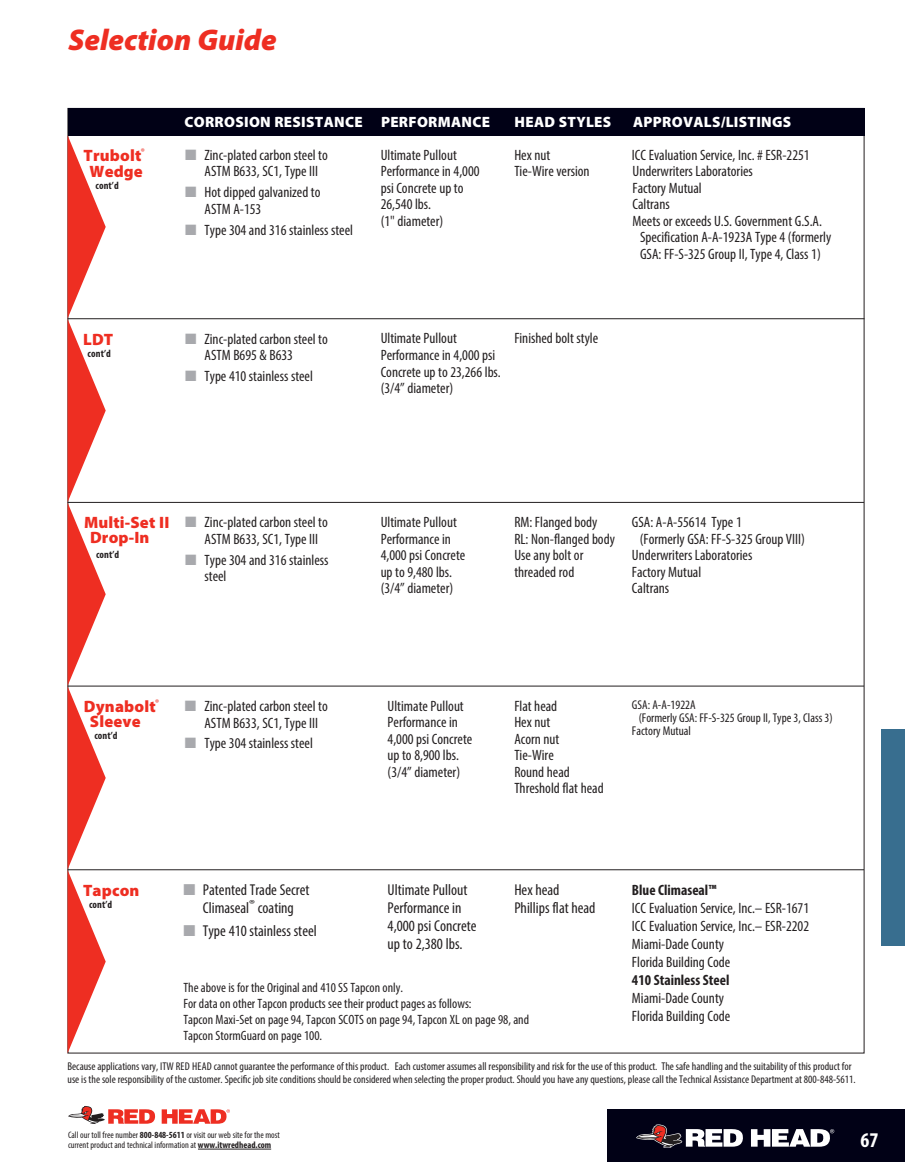
<style>
.page{position:relative;width:905px;height:1175px;background:#fff}
.page>*{position:absolute;margin:0;border:0;box-sizing:border-box;transform-origin:0 0}
.t1{font:italic 900 30px "Myriad Pro";color:#ee2e22}
.t2{font:700 condensed 21px "Myriad Pro";color:#fff}
.Charts{font:900 16.5px/15px "Myriad Pro";letter-spacing:.01em;color:#ee2e22}
.Charts-2{font:condensed 15.75px/18px "Myriad Pro";color:#231f20}
.Charts-3{font:condensed 15px/16.5px "Myriad Pro";color:#231f20}
.Approvals{font:condensed 15px/16.5px "Myriad Pro";color:#231f20}
.approval_listings{font:condensed 15px "Myriad Pro";color:#231f20}
.Chart_head{font:900 15px "Myriad Pro";letter-spacing:.02em;color:#fff}
.approval_listings-2{font:700 condensed 15px "Myriad Pro";color:#231f20}
.t3{font:condensed 13.5px/16.2px "Myriad Pro";color:#231f20}
.Approvals-2{font:condensed 12.75px "Myriad Pro";color:#231f20}
.approval_listings-3{font:condensed 12.75px "Myriad Pro";color:#231f20}
.t4{font:condensed 11.25px/13.5px "Myriad Pro";color:#231f20}
.Charts-4{font:700 condensed 10.5px "Myriad Pro";letter-spacing:.01em;color:#231f20}
.t5{font:condensed 9.3px/10.5px "Myriad Pro";color:#231f20}
.s1{color:#a8a9ad}
.s2{font-weight:700}
</style>
<div class="page">
<div style="left:881px;top:729px;width:23px;height:216px;background:#386e8f"></div>
<div style="left:607px;top:1109px;width:297px;height:52px;background:#010116"></div>
<svg style="left:751px;top:1129px;width:83px;height:17px"></svg>
<svg style="left:636px;top:1124px;width:107px;height:23px"></svg>
<hr style="left:198px;top:1148px;width:73px;height:1px;background:#231f20">
<svg style="left:162px;top:1109px;width:68px;height:14px"></svg>
<svg style="left:68px;top:1106px;width:87px;height:18px"></svg>
<div style="left:68px;top:108px;width:796px;height:27px;background:#010116"></div>
<hr style="left:68px;top:318px;width:796px;height:1px;background:#231f20">
<hr style="left:68px;top:502px;width:796px;height:1px;background:#231f20">
<hr style="left:68px;top:686px;width:796px;height:1px;background:#231f20">
<hr style="left:68px;top:869px;width:796px;height:1px;background:#231f20">
<svg style="left:68px;top:135px;width:38px;height:918px"></svg>
<p class="t1" style="left:68px;top:19px;width:210px">Selection Guide</p>
<p class="Charts" style="left:84px;top:146px;width:63px;line-height:16.5px;text-align:center">Trubolt<sup>®<br></sup>Wedge</p>
<p class="Charts-4" style="left:96px;top:179px;width:25px">cont’d</p>
<p class="Charts" style="left:83px;top:331px;width:32px">LDT</p>
<p class="Charts-4" style="left:88px;top:346px;width:25px">cont’d</p>
<p class="Chart_head" style="left:184px;top:112px;width:307px">CORROSION RESISTANCE PERFORMANCE</p>
<p class="Chart_head" style="left:514px;top:112px;width:98px">HEAD STYLES</p>
<p class="Chart_head" style="left:633px;top:112px;width:160px">APPROVALS/LISTINGS</p>
<p class="Charts-3" style="left:204px;top:147px;width:125px;text-indent:-19px"><span class="s1">■</span> Zinc-plated carbon steel to<br>ASTM B633, SC1, Type III</p>
<p class="Charts-3" style="left:204px;top:184px;width:117px;text-indent:-19px"><span class="s1">■</span> Hot dipped galvanized to<br>ASTM A-153</p>
<p class="Charts-3" style="left:185px;top:221px;width:169px"><span class="s1">■</span> Type 304 and 316 stainless steel</p>
<p class="Charts-3" style="left:204px;top:330px;width:125px;text-indent:-19px"><span class="s1">■</span> Zinc-plated carbon steel to<br>ASTM B695 &amp; B633</p>
<p class="Charts-3" style="left:185px;top:367px;width:129px"><span class="s1">■</span> Type 410 stainless steel</p>
<p class="Charts-3" style="left:380px;top:146px;width:100px">Ultimate Pullout<br>Performance in 4,000 psi Concrete up to<br>26,540 lbs.<br>(1" diameter)</p>
<p class="Charts-3" style="left:514px;top:146px;width:77px">Hex nut<br>Tie-Wire version</p>
<p class="Approvals" style="left:632px;top:146px;width:179px">ICC Evaluation Service, Inc. # ESR-2251</p>
<p class="Approvals" style="left:632px;top:163px;width:122px">Underwriters Laboratories</p>
<p class="Approvals" style="left:632px;top:179px;width:71px">Factory Mutual</p>
<p class="Approvals" style="left:632px;top:196px;width:39px">Caltrans</p>
<p class="Approvals" style="left:640px;top:212px;width:193px;text-indent:-8px">Meets or exceeds U.S. Government G.S.A.<br>Specification A-A-1923A Type 4 (formerly<br>GSA: FF-S-325 Group II, Type 4, Class 1)</p>
<p class="Charts-3" style="left:380px;top:330px;width:122px">Ultimate Pullout<br>Performance in 4,000 psi<br>Concrete up to 23,266 lbs. (3/4” diameter)</p>
<p class="Charts-3" style="left:514px;top:330px;width:85px">Finished bolt style</p>
<p class="Charts" style="left:90px;top:514px;width:81px;text-indent:-6px">Multi-Set II<br>Drop-In</p>
<p class="Charts-4" style="left:96px;top:548px;width:25px">cont’d</p>
<p class="Charts-3" style="left:204px;top:514px;width:125px;text-indent:-19px"><span class="s1">■</span> Zinc-plated carbon steel to<br>ASTM B633, SC1, Type III</p>
<p class="Charts-3" style="left:204px;top:551px;width:125px;text-indent:-19px"><span class="s1">■</span> Type 304 and 316 stainless steel</p>
<p class="Charts-3" style="left:380px;top:514px;width:86px">Ultimate Pullout<br>Performance in<br>4,000 psi Concrete up to 9,480 lbs. (3/4” diameter)</p>
<p class="Charts-3" style="left:514px;top:514px;width:85px">RM: Flanged body</p>
<p class="Charts-3" style="left:514px;top:530px;width:102px">RL: Non-flanged body</p>
<p class="Charts-3" style="left:514px;top:547px;width:71px">Use any bolt or threaded rod</p>
<p class="approval_listings" style="left:632px;top:513px;width:111px">GSA: A-A-55614 Type 1</p>
<p class="Approvals" style="left:639px;top:530px;width:167px">(Formerly GSA: FF-S-325 Group VIII)</p>
<p class="approval_listings" style="left:632px;top:546px;width:122px">Underwriters Laboratories</p>
<p class="approval_listings" style="left:632px;top:562px;width:71px">Factory Mutual</p>
<p class="approval_listings" style="left:632px;top:579px;width:39px">Caltrans</p>
<p class="Charts" style="left:90px;top:698px;width:71px;text-indent:-6px">Dynabolt<sup>®<br></sup>Sleeve</p>
<p class="Charts-4" style="left:94px;top:729px;width:25px">cont’d</p>
<p class="Charts-3" style="left:204px;top:697px;width:125px;text-indent:-19px"><span class="s1">■</span> Zinc-plated carbon steel to<br>ASTM B633, SC1, Type III</p>
<p class="Charts-3" style="left:185px;top:735px;width:129px"><span class="s1">■</span> Type 304 stainless steel</p>
<p class="Charts-3" style="left:387px;top:697px;width:86px">Ultimate Pullout<br>Performance in<br>4,000 psi Concrete up to 8,900 lbs. (3/4” diameter)</p>
<p class="Charts-3" style="left:514px;top:697px;width:44px">Flat head</p>
<p class="Charts-3" style="left:514px;top:714px;width:37px">Hex nut</p>
<p class="Charts-3" style="left:514px;top:730px;width:47px">Acorn nut</p>
<p class="Charts-3" style="left:514px;top:747px;width:41px">Tie-Wire</p>
<p class="Charts-3" style="left:514px;top:763px;width:57px">Round head</p>
<p class="Charts-3" style="left:514px;top:780px;width:91px">Threshold flat head</p>
<p class="approval_listings-3" style="left:632px;top:697px;width:65px">GSA: A-A-1922A</p>
<p class="Approvals-2" style="left:638px;top:710px;width:195px">(Formerly GSA: FF-S-325 Group II, Type 3, Class 3)</p>
<p class="approval_listings-3" style="left:632px;top:722px;width:60px">Factory Mutual</p>
<p class="Charts" style="left:83px;top:882px;width:58px">Tapcon</p>
<p class="Charts-4" style="left:89px;top:897px;width:25px">cont’d</p>
<p class="Charts-2" style="left:183px;top:880px;width:128px;text-align:center"><span class="s1">■</span> Patented Trade Secret<br>Climaseal<sup>®</sup> coating</p>
<p class="Charts-2" style="left:183px;top:921px;width:135px"><span class="s1">■</span> Type 410 stainless steel</p>
<p class="Charts-2" style="left:387px;top:880px;width:90px">Ultimate Pullout<br>Performance in<br>4,000 psi Concrete up to 2,380 lbs.</p>
<p class="Charts-2" style="left:514px;top:880px;width:47px">Hex head</p>
<p class="Charts-2" style="left:514px;top:898px;width:83px">Phillips flat head</p>
<p class="t3" style="left:183px;top:978px;width:221px">The above is for the Original and 410 SS Tapcon only.</p>
<p class="t3" style="left:183px;top:995px;width:347px">For data on other Tapcon products see their product pages as follows:<br>Tapcon Maxi-Set on page 94, Tapcon SCOTS on page 94, Tapcon XL on page 98, and<br>Tapcon StormGuard on page 100.</p>
<p class="approval_listings-2" style="left:632px;top:880px;width:86px">Blue Climaseal™</p>
<p class="approval_listings" style="left:632px;top:898px;width:179px">ICC Evaluation Service, Inc.– ESR-1671</p>
<p class="approval_listings" style="left:632px;top:916px;width:179px">ICC Evaluation Service, Inc.– ESR-2202</p>
<p class="approval_listings" style="left:632px;top:934px;width:94px">Miami-Dade County</p>
<p class="approval_listings" style="left:632px;top:952px;width:100px">Florida Building Code</p>
<p class="approval_listings-2" style="left:632px;top:970px;width:99px">410 Stainless Steel</p>
<p class="approval_listings" style="left:632px;top:988px;width:94px">Miami-Dade County</p>
<p class="approval_listings" style="left:632px;top:1006px;width:100px">Florida Building Code</p>
<p class="t4" style="left:68px;top:1059px;width:789px">Because applications vary, ITW RED HEAD cannot guarantee the performance of this product. Each customer assumes all responsibility and risk for the use of this product. The safe handling and the suitability of this product for use is the sole responsibility of the customer. Specific job site conditions should be considered when selecting the proper product. Should you have any questions, please call the Technical Assistance Department at 800-848-5611.</p>
<p class="t5" style="left:68px;top:1129px;width:213px">Call our toll free number <span class="s2">800-848-5611</span> or visit our web site for the most current product and technical information at <span class="s2">www.itwredhead.com</span></p>
<h2 class="t2" style="left:860px;top:1126px;width:19px">67</h2>
</div>
